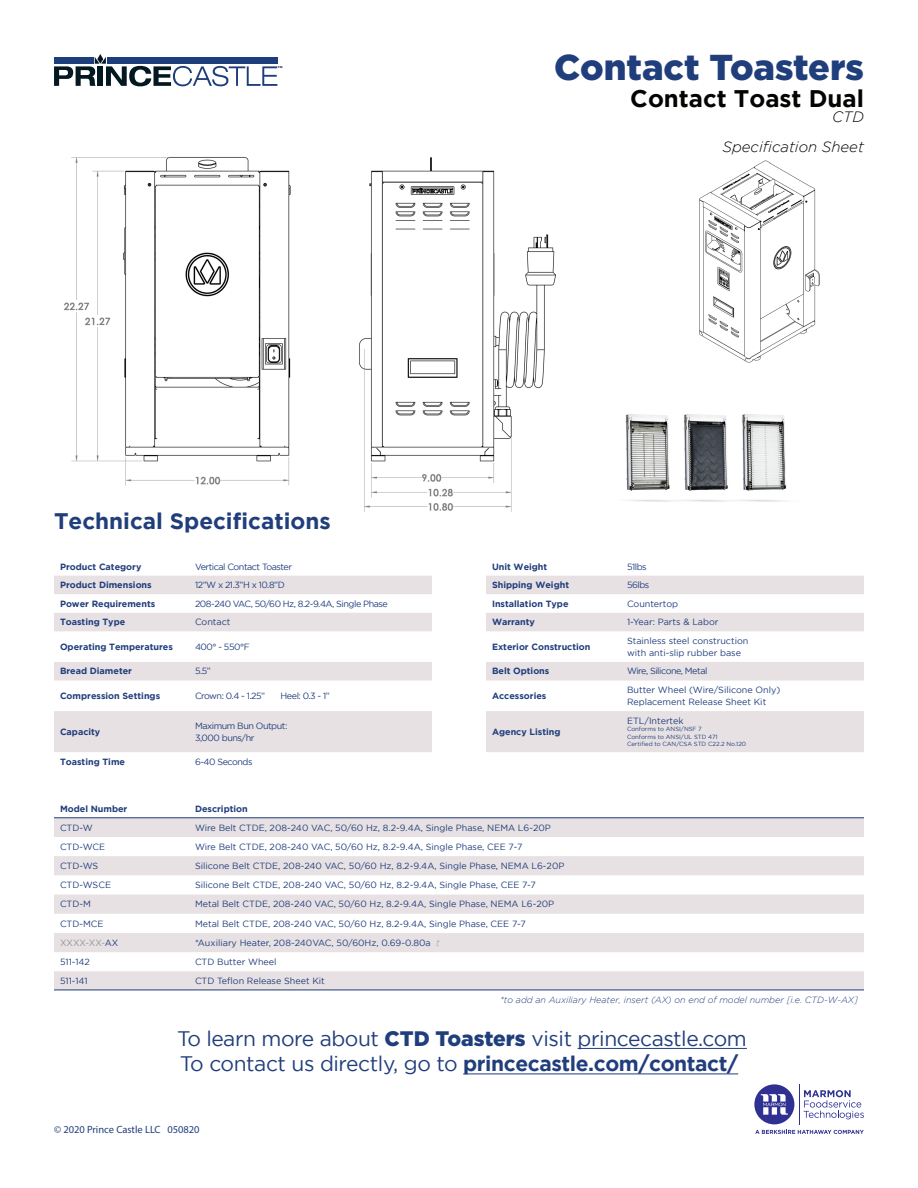
<style>
.page{position:relative;width:918px;height:1188px;background:#fff}
.page>*{position:absolute;margin:0;border:0;box-sizing:border-box;transform-origin:0 0}
.t1{font:900 36px "Gotham";color:#213e7c}
.t2{font:700 24px "Gotham";color:#040503}
.t3{font:700 22.5px "Gotham";color:#213e7c}
.t4{font:700 21px "Gotham";letter-spacing:-.02em;color:#213e7c}
.t5{font:21px "Gotham";letter-spacing:-.02em;color:#213e7c}
.t6{font:italic 300 15px "Gotham";color:#040503}
.t7{font:10.5px "Myriad Pro";color:#213e7c}
.t8{font:9px "Gotham";color:#213e7c}
.t9{font:700 9px "Gotham";color:#213e7c}
.t10{font:9px "Gotham";letter-spacing:-.05em;color:#213e7c}
.t11{font:italic 300 9px "Gotham";color:#213e7c}
.t12{font:9px "Gotham";color:#939698}
.t13{font:6px "Gotham";color:#213e7c}
.t14{font:700 2.7px "Myriad Pro";color:#041822;scale:1.21 1}
.s1{color:#213e7c}
.s2{font-weight:300;font-style:italic;color:#939698}
.s3{font-weight:900}
.s4{font-weight:400}
</style>
<div class="page">
<svg style="left:755px;top:1130px;width:109px;height:4px"></svg>
<hr style="left:799px;top:1084px;width:1px;height:40px;background:#2e3092">
<svg style="left:804px;top:1090px;width:60px;height:29px"></svg>
<svg style="left:754px;top:1084px;width:40px;height:40px"></svg>
<svg style="left:54px;top:819px;width:810px;height:171px;fill:#e7e1e3"></svg>
<hr style="left:54px;top:818px;width:135px;height:1px;background:#213e7c">
<hr style="left:189px;top:818px;width:675px;height:1px;background:#213e7c">
<hr style="left:54px;top:990px;width:135px;height:1px;background:#213e7c">
<hr style="left:189px;top:990px;width:675px;height:1px;background:#213e7c">
<svg style="left:54px;top:54px;width:223px;height:32px"></svg>
<hr style="left:578px;top:1048px;width:169px;height:1px;background:#213e7c">
<hr style="left:463px;top:1074px;width:275px;height:1px;background:#213e7c">
<img style="left:63px;top:157px;width:757px;height:355px">
<svg style="left:54px;top:576px;width:810px;height:176px;fill:#e8e3e5"></svg>
<p class="t14" style="left:278px;top:65px;width:5px">TM</p>
<p class="t1" style="left:554px;top:47px;width:311px">Contact Toasters</p>
<p class="t2" style="left:630px;top:84px;width:235px">Contact Toast Dual</p>
<p class="t6" style="left:832px;top:108px;width:33px">CTD</p>
<p class="t6" style="left:723px;top:138px;width:143px">Specification Sheet</p>
<p class="t3" style="left:54px;top:508px;width:278px">Technical Specifications</p>
<p class="t9" style="left:60px;top:561px;width:83px">Product Category</p>
<p class="t10" style="left:195px;top:561px;width:98px">Vertical Contact Toaster</p>
<p class="t9" style="left:492px;top:561px;width:57px">Unit Weight</p>
<p class="t8" style="left:627px;top:561px;width:21px">51lbs</p>
<p class="t9" style="left:60px;top:580px;width:93px">Product Dimensions</p>
<p class="t8" style="left:195px;top:580px;width:91px">12”W x 21.3”H x 10.8”D</p>
<p class="t9" style="left:492px;top:580px;width:79px">Shipping Weight</p>
<p class="t8" style="left:627px;top:580px;width:24px">56lbs</p>
<p class="t9" style="left:60px;top:598px;width:97px">Power Requirements</p>
<p class="t10" style="left:195px;top:599px;width:194px">208-240 VAC, 50/60 Hz, 8.2-9.4A, Single Phase</p>
<p class="t9" style="left:492px;top:598px;width:78px">Installation Type</p>
<p class="t8" style="left:627px;top:599px;width:53px">Countertop</p>
<p class="t9" style="left:60px;top:617px;width:67px">Toasting Type</p>
<p class="t8" style="left:195px;top:617px;width:37px">Contact</p>
<p class="t9" style="left:492px;top:617px;width:45px">Warranty</p>
<p class="t8" style="left:627px;top:617px;width:93px">1-Year: Parts &amp; Labor</p>
<p class="t9" style="left:60px;top:642px;width:114px">Operating Temperatures</p>
<p class="t8" style="left:195px;top:642px;width:56px">400° - 550°F</p>
<p class="t9" style="left:492px;top:642px;width:100px">Exterior Construction</p>
<p class="t8" style="left:627px;top:636px;width:123px">Stainless steel construction</p>
<p class="t8" style="left:627px;top:648px;width:116px">with anti-slip rubber base</p>
<p class="t9" style="left:60px;top:666px;width:74px">Bread Diameter</p>
<p class="t8" style="left:195px;top:666px;width:17px">5.5”</p>
<p class="t9" style="left:492px;top:666px;width:59px">Belt Options</p>
<p class="t10" style="left:627px;top:666px;width:82px">Wire, Silicone, Metal</p>
<p class="t9" style="left:60px;top:691px;width:102px">Compression Settings</p>
<p class="t8" style="left:195px;top:691px;width:72px">Crown: 0.4 - 1.25”</p>
<p class="t8" style="left:281px;top:691px;width:51px">Heel: 0.3 - 1”</p>
<p class="t9" style="left:492px;top:691px;width:56px">Accessories</p>
<p class="t8" style="left:627px;top:685px;width:155px">Butter Wheel (Wire/Silicone Only)</p>
<p class="t8" style="left:627px;top:697px;width:141px">Replacement Release Sheet Kit</p>
<p class="t9" style="left:60px;top:727px;width:42px">Capacity</p>
<p class="t10" style="left:195px;top:721px;width:94px">Maximum Bun Output:</p>
<p class="t10" style="left:195px;top:733px;width:61px">3,000 buns/hr</p>
<p class="t9" style="left:60px;top:756px;width:67px">Toasting Time</p>
<p class="t10" style="left:195px;top:757px;width:59px">6-40 Seconds</p>
<p class="t9" style="left:492px;top:727px;width:70px">Agency Listing</p>
<p class="t8" style="left:627px;top:715px;width:58px">ETL/Intertek</p>
<p class="t13" style="left:627px;top:726px;width:76px">Conforms to ANSI/NSF 7</p>
<p class="t13" style="left:627px;top:733px;width:92px">Conforms to ANSI/UL STD 471</p>
<p class="t13" style="left:627px;top:741px;width:121px">Certified to CAN/CSA STD C22.2 No.120</p>
<p class="t9" style="left:60px;top:803px;width:69px">Model Number</p>
<p class="t9" style="left:195px;top:803px;width:54px">Description</p>
<p class="t8" style="left:60px;top:822px;width:34px">CTD-W</p>
<p class="t8" style="left:195px;top:822px;width:357px">Wire Belt CTDE, 208-240 VAC, 50/60 Hz, 8.2-9.4A, Single Phase, NEMA L6-20P</p>
<p class="t8" style="left:60px;top:842px;width:47px">CTD-WCE</p>
<p class="t8" style="left:195px;top:842px;width:329px">Wire Belt CTDE, 208-240 VAC, 50/60 Hz, 8.2-9.4A, Single Phase, CEE 7-7</p>
<p class="t8" style="left:60px;top:861px;width:40px">CTD-WS</p>
<p class="t8" style="left:195px;top:861px;width:371px">Silicone Belt CTDE, 208-240 VAC, 50/60 Hz, 8.2-9.4A, Single Phase, NEMA L6-20P</p>
<p class="t8" style="left:60px;top:880px;width:53px">CTD-WSCE</p>
<p class="t8" style="left:195px;top:880px;width:342px">Silicone Belt CTDE, 208-240 VAC, 50/60 Hz, 8.2-9.4A, Single Phase, CEE 7-7</p>
<p class="t8" style="left:60px;top:899px;width:32px">CTD-M</p>
<p class="t8" style="left:195px;top:899px;width:361px">Metal Belt CTDE, 208-240 VAC, 50/60 Hz, 8.2-9.4A, Single Phase, NEMA L6-20P</p>
<p class="t8" style="left:60px;top:918px;width:45px">CTD-MCE</p>
<p class="t8" style="left:195px;top:918px;width:332px">Metal Belt CTDE, 208-240 VAC, 50/60 Hz, 8.2-9.4A, Single Phase, CEE 7-7</p>
<p class="t12" style="left:60px;top:938px;width:60px">XXXX-XX-<span class="s1">AX</span></p>
<p class="t8" style="left:195px;top:938px;width:246px">*Auxiliary Heater, 208-240VAC, 50/60Hz, 0.69-0.80a <span class="s2">t</span></p>
<p class="t8" style="left:60px;top:957px;width:32px">511-142</p>
<p class="t8" style="left:195px;top:957px;width:83px">CTD Butter Wheel</p>
<p class="t8" style="left:60px;top:976px;width:29px">511-141</p>
<p class="t8" style="left:195px;top:976px;width:131px">CTD Teflon Release Sheet Kit</p>
<p class="t11" style="left:500px;top:995px;width:359px">*to add an Auxiliary Heater, insert (AX) on end of model number [i.e. CTD-W-AX]</p>
<p class="t5" style="left:177px;top:1027px;width:571px">To learn more about <span class="s3">CTD Toasters</span> visit princecastle.com</p>
<p class="t4" style="left:180px;top:1052px;width:560px"><span class="s4">To contact us directly, go to</span> princecastle.com/contact/</p>
<p class="t7" style="left:54px;top:1123px;width:147px">© 2020 Prince Castle LLC 050820</p>
</div>
